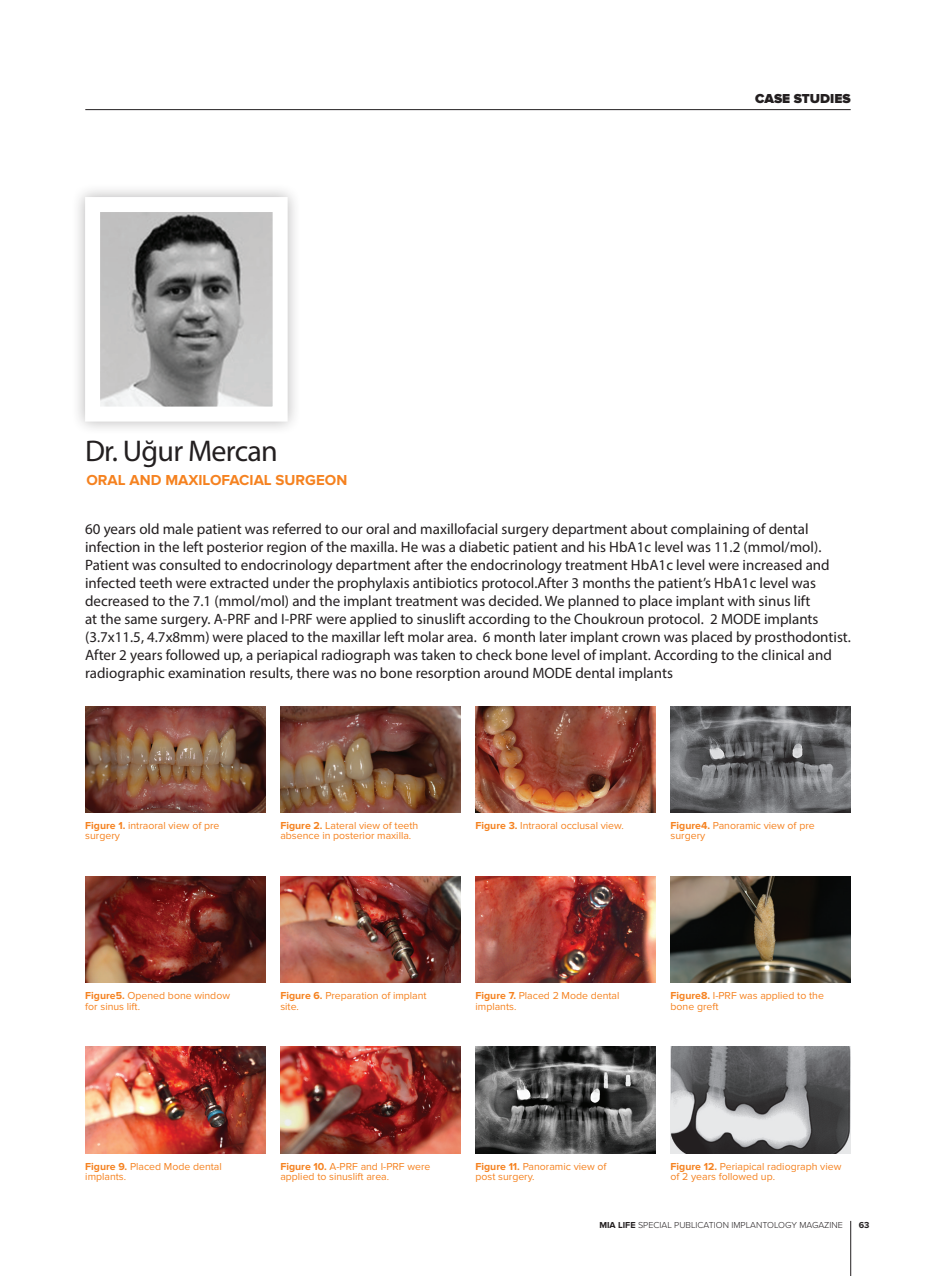
<style>
.page{position:relative;width:936px;height:1276px;background:#fff}
.page>*{position:absolute;margin:0;border:0;box-sizing:border-box;transform-origin:0 0}
.t1{font:30px "Myriad Pro";letter-spacing:-.025em;color:#231f20}
.t2{font:15px/18px "Myriad Pro";color:#231f20}
.t3{font:700 15px "Proxima Nova";color:#f58220}
.t4{font:900 13.5px "Proxima Nova";color:#231f20}
.t5{font:10.5px/10.5px "Proxima Nova";color:#f58220}
.t6{font:300 9px "Proxima Nova";color:#231f20}
.t7{font:700 9px "Proxima Nova";color:#231f20}
.s1{font-weight:700}
</style>
<div class="page">
<hr style="left:85px;top:109px;width:765px;height:1px;background:#231f20">
<hr style="left:850px;top:1221px;width:1px;height:55px;background:#231f20">
<img style="left:85px;top:706px;width:180px;height:106px">
<img style="left:85px;top:876px;width:180px;height:107px">
<img style="left:85px;top:1046px;width:180px;height:107px">
<img style="left:280px;top:706px;width:180px;height:106px">
<img style="left:280px;top:876px;width:180px;height:107px">
<img style="left:280px;top:1046px;width:180px;height:107px">
<img style="left:475px;top:706px;width:180px;height:106px">
<img style="left:475px;top:876px;width:180px;height:107px">
<img style="left:475px;top:1046px;width:180px;height:107px">
<img style="left:670px;top:706px;width:180px;height:106px">
<img style="left:670px;top:876px;width:180px;height:107px">
<img style="left:670px;top:1046px;width:180px;height:107px">
<div style="left:71px;top:183px;width:231px;height:252px;background:#fafafa"></div>
<svg style="left:79px;top:191px;width:215px;height:236px"></svg>
<h1 class="t1" style="left:85px;top:433px;width:194px">Dr. Uğur Mercan</h1>
<p class="t3" style="left:86px;top:472px;width:262px">ORAL AND MAXILOFACIAL SURGEON</p>
<p class="t4" style="left:755px;top:90px;width:97px">CASE STUDIES</p>
<p class="t2" style="left:85px;top:520px;width:767px">60 years old male patient was referred to our oral and maxillofacial surgery department about complaining of dental infection in the left posterior region of the maxilla. He was a diabetic patient and his HbA1c level was 11.2 (mmol/mol).<br>Patient was consulted to endocrinology department after the endocrinology treatment HbA1c level were increased and infected teeth were extracted under the prophylaxis antibiotics protocol.After 3 months the patient’s HbA1c level was decreased to the 7.1 (mmol/mol) and the implant treatment was decided. We planned to place implant with sinus lift<br>at the same surgery. A-PRF and I-PRF were applied to sinuslift according to the Choukroun protocol. 2 MODE implants (3.7x11.5, 4.7x8mm) were placed to the maxillar left molar area. 6 month later implant crown was placed by prosthodontist.<br>After 2 years followed up, a periapical radiograph was taken to check bone level of implant. According to the clinical and radiographic examination results, there was no bone resorption around MODE dental implants</p>
<p class="t5" style="left:85px;top:820px;width:136px"><span class="s1">Figure 1.</span> intraoral view of pre surgery</p>
<p class="t5" style="left:280px;top:820px;width:139px"><span class="s1">Figure 2.</span> Lateral view of teeth absence in posterior maxilla.</p>
<p class="t5" style="left:475px;top:820px;width:150px"><span class="s1">Figure 3.</span> Intraoral occlusal view.</p>
<p class="t5" style="left:670px;top:820px;width:146px"><span class="s1">Figure4.</span> Panoramic view of pre surgery</p>
<p class="t5" style="left:85px;top:990px;width:146px"><span class="s1">Figure5.</span> Opened bone window for sinus lift.</p>
<p class="t5" style="left:280px;top:990px;width:148px"><span class="s1">Figure 6.</span> Preparation of implant site.</p>
<p class="t5" style="left:475px;top:990px;width:145px"><span class="s1">Figure 7.</span> Placed 2 Mode dental implants.</p>
<p class="t5" style="left:670px;top:990px;width:155px"><span class="s1">Figure8.</span> I-PRF was applied to the bone greft</p>
<p class="t5" style="left:85px;top:1161px;width:138px"><span class="s1">Figure 9.</span> Placed Mode dental implants.</p>
<p class="t5" style="left:280px;top:1161px;width:151px"><span class="s1">Figure 10.</span> A-PRF and I-PRF were applied to sinuslift area.</p>
<p class="t5" style="left:475px;top:1161px;width:132px"><span class="s1">Figure 11.</span> Panoramic view of post surgery.</p>
<p class="t5" style="left:670px;top:1161px;width:172px"><span class="s1">Figure 12.</span> Periapical radiograph view of 2 years followed up.</p>
<p class="t6" style="left:599px;top:1218px;width:245px"><span class="s1">MIA LIFE</span> SPECIAL PUBLICATION IMPLANTOLOGY MAGAZINE</p>
<p class="t7" style="left:858px;top:1219px;width:12px">63</p>
</div>
